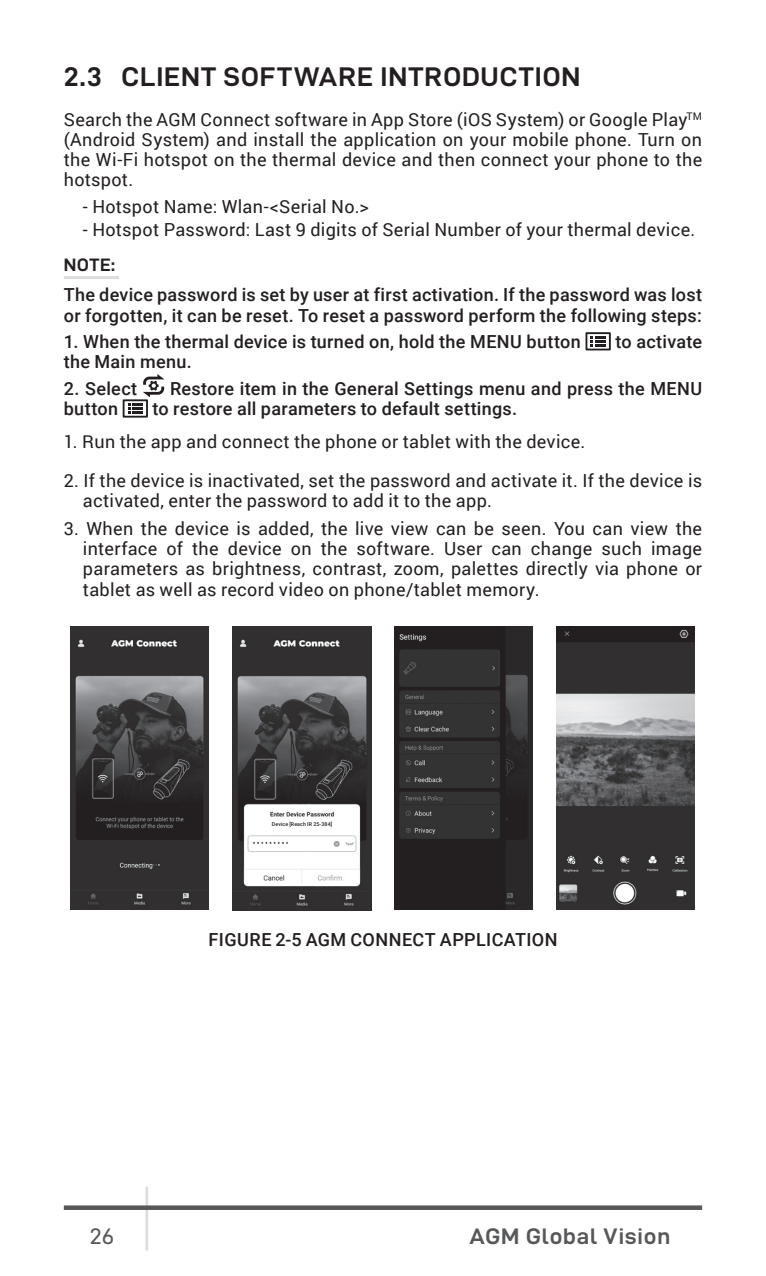
<style>
.page{position:relative;width:766px;height:1276px;background:#fff}
.page>*{position:absolute;margin:0;border:0;box-sizing:border-box;transform-origin:0 0}
.t1{font:27px "D DIN Exp Bold";letter-spacing:.03em;color:#231f20}
.t2{font:22.5px "D DIN Exp Bold";letter-spacing:.035em;color:#57585a}
.t3{font:22.5px "D DIN Exp";color:#57585a}
.t4{font:18px/20.2px "Roboto";letter-spacing:.02em;color:#231f20;text-align:justify}
.t5{font:500 18px/20.2px "Roboto";letter-spacing:.015em;color:#231f20}
.t6{font:18px "D DIN Exp Bold";color:#231f20}
.t7{font:500 5.17px "Roboto";letter-spacing:.015em;color:#231f20}
</style>
<div class="page">
<hr style="left:145px;top:1186px;width:3px;height:64px;background:#dcdddf">
<div style="left:64px;top:1205px;width:638px;height:5px;background:#57585a"></div>
<hr style="left:64px;top:276px;width:55px;height:3px;background:#dcdddf">
<svg style="left:590px;top:336px;width:15px;height:10px"></svg>
<div style="left:585px;top:332px;width:25px;height:18px;border:2px solid #231f20"></div>
<svg style="left:143px;top:374px;width:21px;height:23px"></svg>
<svg style="left:128px;top:403px;width:15px;height:11px"></svg>
<div style="left:123px;top:399px;width:25px;height:18px;border:2px solid #231f20"></div>
<img style="left:70px;top:627px;width:138px;height:283px">
<img style="left:233px;top:626px;width:138px;height:284px">
<img style="left:394px;top:626px;width:138px;height:284px">
<img style="left:556px;top:626px;width:138px;height:284px">
<h1 class="t1" style="left:64px;top:62px;width:518px">2.3 CLIENT SOFTWARE INTRODUCTION</h1>
<p class="t4" style="left:64px;top:108px;width:639px">Search the AGM Connect software in App Store (iOS System) or Google Play<sup>TM </sup>(Android System) and install the application on your mobile phone. Turn on the Wi-Fi hotspot on the thermal device and then connect your phone to the hotspot.</p>
<p class="t4" style="left:83px;top:196px;width:287px">- Hotspot Name: Wlan-&lt;Serial No.&gt;</p>
<p class="t4" style="left:83px;top:219px;width:613px">- Hotspot Password: Last 9 digits of Serial Number of your thermal device.</p>
<p class="t6" style="left:64px;top:255px;width:53px">NOTE:</p>
<p class="t5" style="left:64px;top:284px;width:639px">The device password is set by user at first activation. If the password was lost or forgotten, it can be reset. To reset a password perform the following steps:</p>
<p class="t5" style="left:64px;top:331px;width:518px">1. When the thermal device is turned on, hold the MENU button</p>
<p class="t5" style="left:615px;top:331px;width:88px">to activate</p>
<p class="t5" style="left:64px;top:351px;width:129px">the Main menu.</p>
<p class="t5" style="left:64px;top:378px;width:75px">2. Select</p>
<p class="t5" style="left:170px;top:378px;width:533px">Restore item in the General Settings menu and press the MENU</p>
<p class="t5" style="left:64px;top:398px;width:56px">button</p>
<p class="t5" style="left:152px;top:398px;width:366px">to restore all parameters to default settings.</p>
<p class="t4" style="left:64px;top:431px;width:523px">1. Run the app and connect the phone or tablet with the device.</p>
<p class="t4" style="left:83px;top:469px;width:620px;text-indent:-19px">2. If the device is inactivated, set the password and activate it. If the device is activated, enter the password to add it to the app.</p>
<p class="t4" style="left:83px;top:517px;width:620px;text-indent:-19px">3. When the device is added, the live view can be seen. You can view the interface of the device on the software. User can change such image parameters as brightness, contrast, zoom, palettes directly via phone or tablet as well as record video on phone/tablet memory.</p>
<p class="t7" style="left:272px;top:821px;width:62px">Device [Reach IR 25-384]</p>
<p class="t5" style="left:208px;top:929px;width:350px">FIGURE 2-5 AGM CONNECT APPLICATION</p>
<p class="t3" style="left:90px;top:1223px;width:26px">26</p>
<p class="t2" style="left:469px;top:1223px;width:202px">AGM Global Vision</p>
</div>
